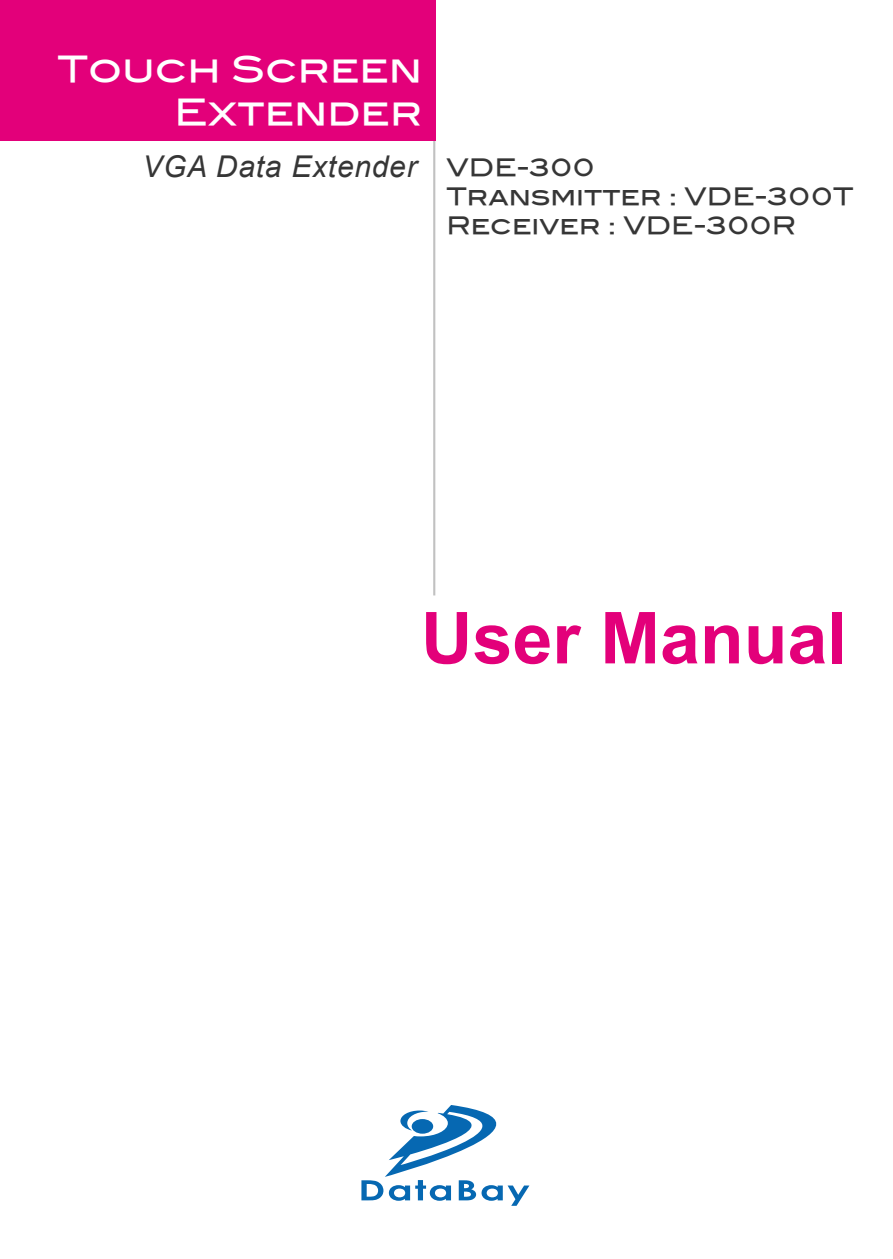
<style>
.page{position:relative;width:893px;height:1259px;background:#fff}
.page>*{position:absolute;margin:0;border:0;box-sizing:border-box;transform-origin:0 0}
.t1{font:700 71.7px "Arial";color:#e3007a}
.t2{font:36px/43.2px "Blair Md ITCTT Medium";color:#fff;text-align:right}
.t3{font:italic 30px "Arial";letter-spacing:.025em;color:#363636}
.t4{font:24px/28.8px "Blair Md ITCTT Medium";color:#363636}
</style>
<div class="page">
<hr style="left:433px;top:136px;width:2px;height:459px;background:#c1c1c1">
<div style="left:0;top:0;width:435px;height:140px;background:#e3007a"></div>
<svg style="left:361px;top:1105px;width:169px;height:100px"></svg>
<h2 class="t2" style="left:57px;top:47px;width:366px">Touch Screen<br>Extender</h2>
<p class="t3" style="left:142px;top:149px;width:276px">VGA Data Extender</p>
<p class="t4" style="left:446px;top:153px;width:408px">VDE-300<br>Transmitter : VDE-300T<br>Receiver : VDE-300R</p>
<h1 class="t1" style="left:421px;top:598px;width:428px">User Manual</h1>
</div>
